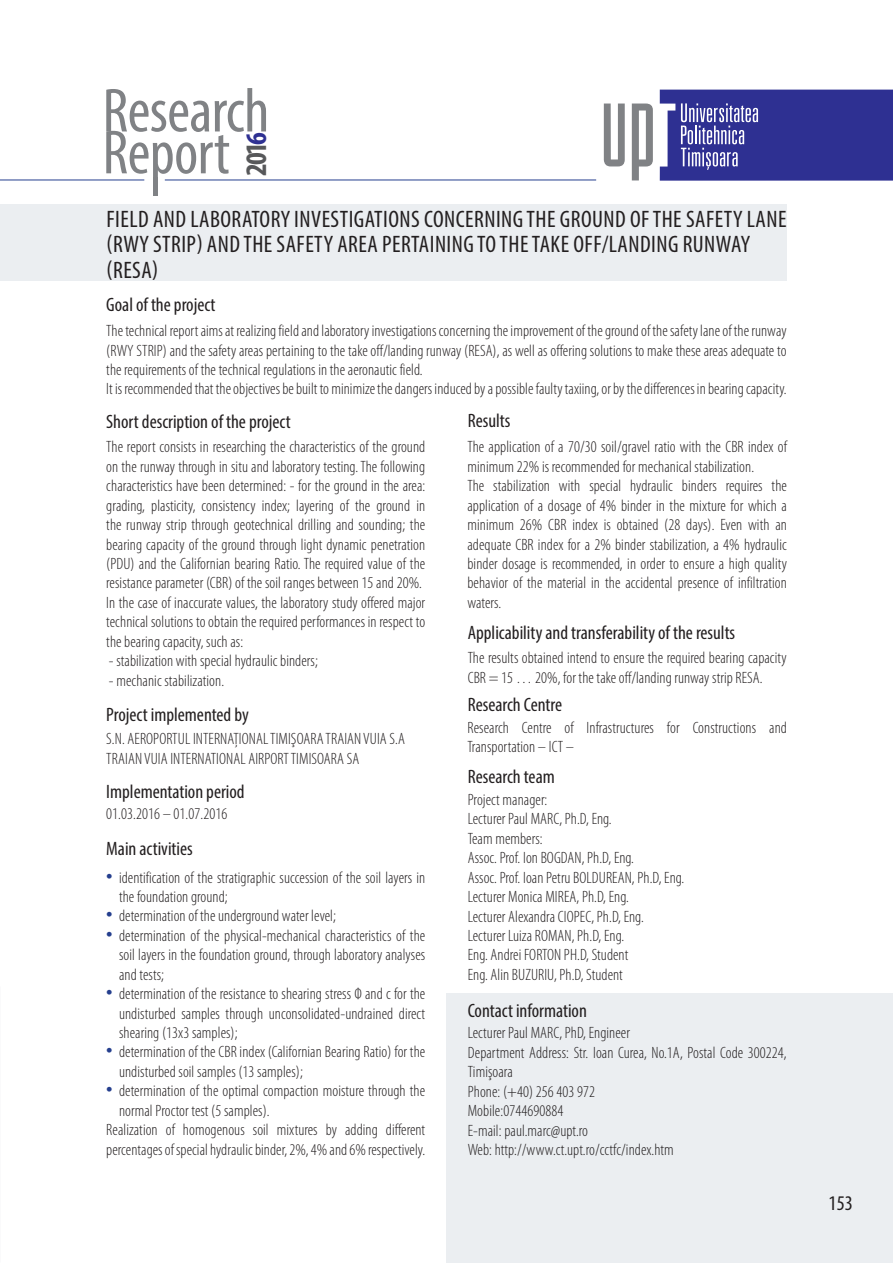
<style>
.page{position:relative;width:893px;height:1263px;background:#fff}
.page>*{position:absolute;margin:0;border:0;box-sizing:border-box;transform-origin:0 0}
.t1{font:condensed 62.7px "Myriad Pro";letter-spacing:-.01em;color:#808285}
.t2{font:700 condensed 29.85px "Myriad Pro";color:#57585a}
.t3{font:condensed 23.85px/25.3px "Myriad Pro";letter-spacing:.02em;color:#231f20}
.t4{font:condensed 20.85px "Myriad Pro";color:#231f20}
.t5{font:condensed 19.5px "Myriad Pro";color:#231f20}
.Paragraph_Style_2{font:300 condensed 16.5px/19.5px "Myriad Pro";letter-spacing:.005em;color:#231f20}
.s1{color:#2e3092}
.s2{font-size:26.85px;color:#253f8e}
</style>
<div class="page">
<div style="left:787px;top:1157px;width:106px;height:106px;background:#ebeef1"></div>
<div style="left:153px;top:178px;width:5px;height:18px;background:#808285"></div>
<hr style="left:165px;top:180px;width:431px;height:1px;background:#253f8e">
<svg style="left:632px;top:104px;width:21px;height:76px"></svg>
<svg style="left:604px;top:104px;width:21px;height:62px"></svg>
<svg style="left:660px;top:90px;width:233px;height:91px;background:#41439c"></svg>
<hr style="left:0;top:180px;width:144px;height:1px;background:#253f8e">
<div style="left:0;top:204px;width:787px;height:77px;background:#ebeef1"></div>
<div style="left:446px;top:993px;width:447px;height:164px;background:#ebeef1"></div>
<div style="left:446px;top:1157px;width:340px;height:106px;background:#ebeef1"></div>
<h1 class="t1" style="left:103px;top:73px;width:168px">Research</h1>
<h1 class="t1" style="left:103px;top:115px;width:129px">Report</h1>
<h2 class="t2" style="left:238px;top:176px;width:45px;rotate:-90deg">201<span class="s1">6</span></h2>
<p class="t3" style="left:107px;top:206px;width:681px">FIELD AND LABORATORY INVESTIGATIONS CONCERNING THE GROUND OF THE SAFETY LANE (RWY STRIP) AND THE SAFETY AREA PERTAINING TO THE TAKE OFF/LANDING RUNWAY</p>
<p class="t3" style="left:107px;top:257px;width:53px">(RESA)</p>
<p class="t5" style="left:106px;top:293px;width:111px">Goal of the project</p>
<p class="Paragraph_Style_2" style="left:106px;top:321px;width:682px;text-align:justify">The technical report aims at realizing field and laboratory investigations concerning the improvement of the ground of the safety lane of the runway (RWY STRIP) and the safety areas pertaining to the take off/landing runway (RESA), as well as offering solutions to make these areas adequate to the requirements of the technical regulations in the aeronautic field.</p>
<p class="Paragraph_Style_2" style="left:106px;top:380px;width:682px">It is recommended that the objectives be built to minimize the dangers induced by a possible faulty taxiing, or by the differences in bearing capacity.</p>
<p class="t5" style="left:106px;top:409px;width:186px">Short description of the project</p>
<p class="Paragraph_Style_2" style="left:106px;top:438px;width:320px;text-align:justify">The report consists in researching the characteristics of the ground on the runway through in situ and laboratory testing. The following characteristics have been determined: - for the ground in the area: grading, plasticity, consistency index; layering of the ground in the runway strip through geotechnical drilling and sounding; the bearing capacity of the ground through light dynamic penetration (PDU) and the Californian bearing Ratio. The required value of the resistance parameter (CBR) of the soil ranges between 15 and 20%.</p>
<p class="Paragraph_Style_2" style="left:106px;top:593px;width:320px;text-align:justify">In the case of inaccurate values, the laboratory study offered major technical solutions to obtain the required performances in respect to the bearing capacity, such as:</p>
<p class="Paragraph_Style_2" style="left:109px;top:651px;width:210px">- stabilization with special hydraulic binders;</p>
<p class="Paragraph_Style_2" style="left:109px;top:671px;width:117px">- mechanic stabilization.</p>
<p class="t5" style="left:106px;top:703px;width:144px">Project implemented by</p>
<p class="Paragraph_Style_2" style="left:106px;top:729px;width:300px">S.N. AEROPORTUL INTERNAŢIONAL TIMIŞOARA TRAIAN VUIA S.A</p>
<p class="Paragraph_Style_2" style="left:106px;top:749px;width:255px">TRAIAN VUIA INTERNATIONAL AIRPORT TIMISOARA SA</p>
<p class="t5" style="left:106px;top:779px;width:140px">Implementation period</p>
<p class="Paragraph_Style_2" style="left:106px;top:804px;width:122px">01.03.2016 – 01.07.2016</p>
<p class="t5" style="left:106px;top:836px;width:88px">Main activities</p>
<p class="Paragraph_Style_2" style="left:119px;top:868px;width:308px;text-indent:-13px"><span class="s2">•</span> identification of the stratigraphic succession of the soil layers in the foundation ground;</p>
<p class="Paragraph_Style_2" style="left:106px;top:907px;width:231px"><span class="s2">•</span> determination of the underground water level;</p>
<p class="Paragraph_Style_2" style="left:119px;top:926px;width:308px;text-align:justify;text-indent:-13px"><span class="s2">•</span> determination of the physical-mechanical characteristics of the soil layers in the foundation ground, through laboratory analyses and tests;</p>
<p class="Paragraph_Style_2" style="left:119px;top:984px;width:308px;text-align:justify;text-indent:-13px"><span class="s2">•</span> determination of the resistance to shearing stress Ф and c for the undisturbed samples through unconsolidated-undrained direct shearing (13x3 samples);</p>
<p class="Paragraph_Style_2" style="left:119px;top:1043px;width:308px;text-indent:-13px"><span class="s2">•</span> determination of the CBR index (Californian Bearing Ratio) for the undisturbed soil samples (13 samples);</p>
<p class="Paragraph_Style_2" style="left:119px;top:1081px;width:308px;text-indent:-13px"><span class="s2">•</span> determination of the optimal compaction moisture through the normal Proctor test (5 samples).</p>
<p class="Paragraph_Style_2" style="left:106px;top:1120px;width:320px">Realization of homogenous soil mixtures by adding different percentages of special hydraulic binder, 2%, 4% and 6% respectively.</p>
<p class="t5" style="left:468px;top:409px;width:44px">Results</p>
<p class="Paragraph_Style_2" style="left:467px;top:438px;width:321px">The application of a 70/30 soil/gravel ratio with the CBR index of minimum 22% is recommended for mechanical stabilization.</p>
<p class="Paragraph_Style_2" style="left:467px;top:476px;width:321px;text-align:justify">The stabilization with special hydraulic binders requires the application of a dosage of 4% binder in the mixture for which a minimum 26% CBR index is obtained (28 days). Even with an adequate CBR index for a 2% binder stabilization, a 4% hydraulic binder dosage is recommended, in order to ensure a high quality behavior of the material in the accidental presence of infiltration waters.</p>
<p class="t5" style="left:468px;top:621px;width:269px">Applicability and transferability of the results</p>
<p class="Paragraph_Style_2" style="left:468px;top:649px;width:320px">The results obtained intend to ensure the required bearing capacity<br>CBR = 15 … 20%, for the take off/landing runway strip RESA.</p>
<p class="t5" style="left:468px;top:693px;width:96px">Research Centre</p>
<p class="Paragraph_Style_2" style="left:467px;top:718px;width:321px">Research Centre of Infrastructures for Constructions and<br>Transportation – ICT –</p>
<p class="Paragraph_Style_2" style="left:468px;top:790px;width:81px">Project manager:</p>
<p class="Paragraph_Style_2" style="left:468px;top:809px;width:145px">Lecturer Paul MARC, Ph.D, Eng.</p>
<p class="Paragraph_Style_2" style="left:468px;top:829px;width:76px">Team members:</p>
<p class="Paragraph_Style_2" style="left:468px;top:848px;width:168px">Assoc. Prof. Ion BOGDAN, Ph.D, Eng.</p>
<p class="Paragraph_Style_2" style="left:468px;top:868px;width:218px">Assoc. Prof. Ioan Petru BOLDUREAN, Ph.D, Eng.</p>
<p class="Paragraph_Style_2" style="left:468px;top:887px;width:163px">Lecturer Monica MIREA, Ph.D, Eng.</p>
<p class="Paragraph_Style_2" style="left:468px;top:907px;width:178px">Lecturer Alexandra CIOPEC, Ph.D, Eng.</p>
<p class="Paragraph_Style_2" style="left:468px;top:926px;width:158px">Lecturer Luiza ROMAN, Ph.D, Eng.</p>
<p class="Paragraph_Style_2" style="left:468px;top:945px;width:162px">Eng. Andrei FORTON PH.D, Student</p>
<p class="Paragraph_Style_2" style="left:468px;top:965px;width:157px">Eng. Alin BUZURIU, Ph.D, Student</p>
<p class="t5" style="left:468px;top:765px;width:89px">Research team</p>
<p class="t5" style="left:468px;top:998px;width:121px">Contact information</p>
<p class="Paragraph_Style_2" style="left:468px;top:1023px;width:164px">Lecturer Paul MARC, PhD, Engineer</p>
<p class="Paragraph_Style_2" style="left:468px;top:1043px;width:320px">Department Address: Str. Ioan Curea, No.1A, Postal Code 300224,<br>Timişoara</p>
<p class="Paragraph_Style_2" style="left:468px;top:1082px;width:129px">Phone: (+40) 256 403 972</p>
<p class="Paragraph_Style_2" style="left:468px;top:1101px;width:97px">Mobile:0744690884</p>
<p class="Paragraph_Style_2" style="left:468px;top:1121px;width:122px">E-mail: paul.marc@upt.ro</p>
<p class="Paragraph_Style_2" style="left:468px;top:1140px;width:207px">Web: http://www.ct.upt.ro/cctfc/index.htm</p>
<p class="t4" style="left:828px;top:1191px;width:26px">153</p>
</div>
